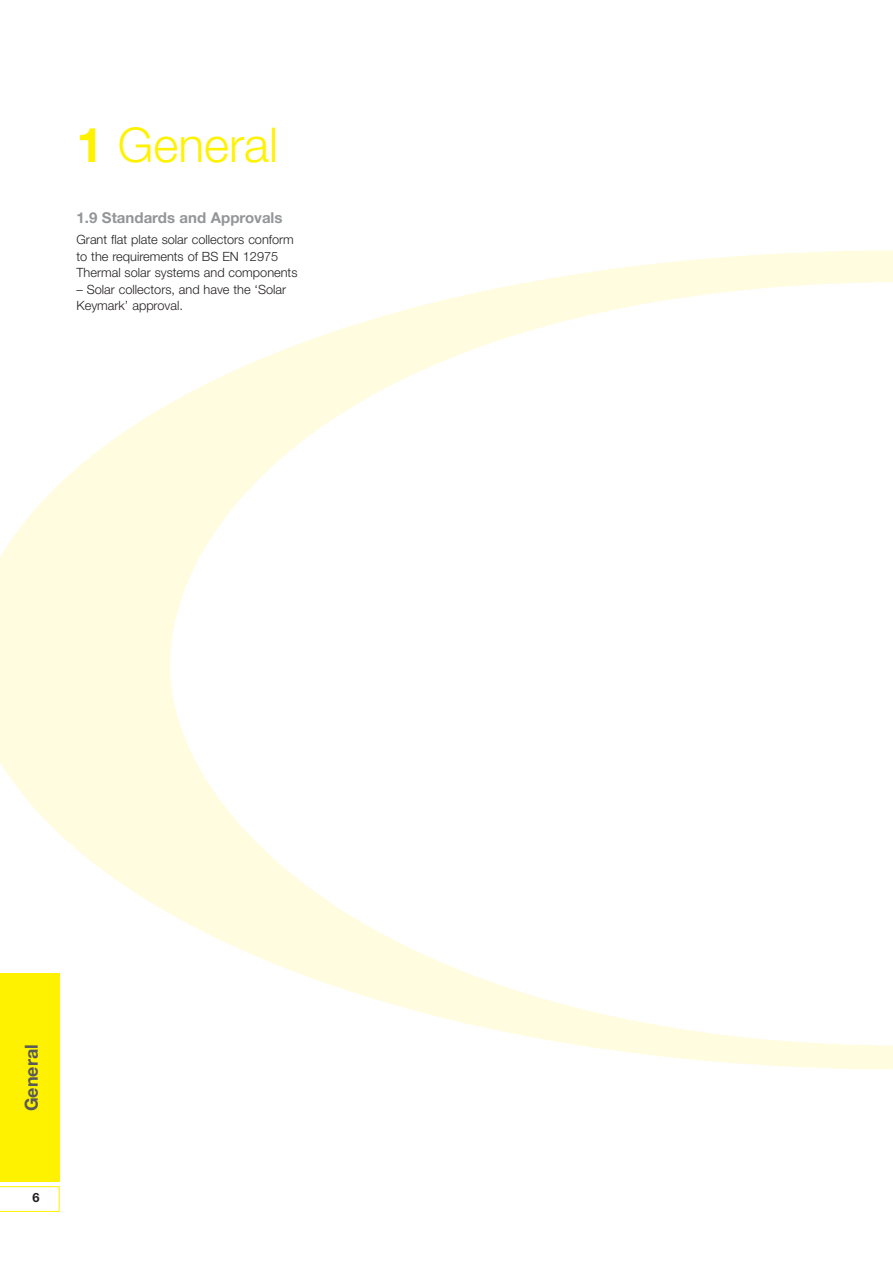
<style>
.page{position:relative;width:893px;height:1263px;background:#fff}
.page>*{position:absolute;margin:0;border:0;box-sizing:border-box;transform-origin:0 0}
.t1{font:300 48px "Helvetica Neue";color:#fff200}
.t2{font:700 18px "Helvetica Neue";color:#58595b}
.t3{font:700 15px "Helvetica Neue";color:#939598}
.t4{font:300 12.75px/16.5px "Helvetica Neue";color:#231f20}
.t5{font:700 12.75px "Helvetica Neue";color:#231f20}
.s1{font-weight:700}
</style>
<div class="page">
<img style="left:0;top:250px;width:892px;height:820px">
<svg style="left:0;top:1186px;width:60px;height:26px"></svg>
<div style="left:0;top:974px;width:60px;height:208px;background:#fff200"></div>
<h1 class="t1" style="left:77px;top:128px;width:203px"><span class="s1">1</span> General</h1>
<p class="t3" style="left:77px;top:213px;width:207px">1.9 Standards and Approvals</p>
<p class="t4" style="left:77px;top:232px;width:222px">Grant flat plate solar collectors conform to the requirements of BS EN 12975<br>Thermal solar systems and components</p>
<p class="t4" style="left:77px;top:282px;width:211px">– Solar collectors, and have the ‘Solar<br>Keymark’ approval.</p>
<h2 class="t2" style="left:25px;top:1111px;width:68px;rotate:-90deg">General</h2>
<p class="t5" style="left:33px;top:1193px;width:9px">6</p>
</div>
